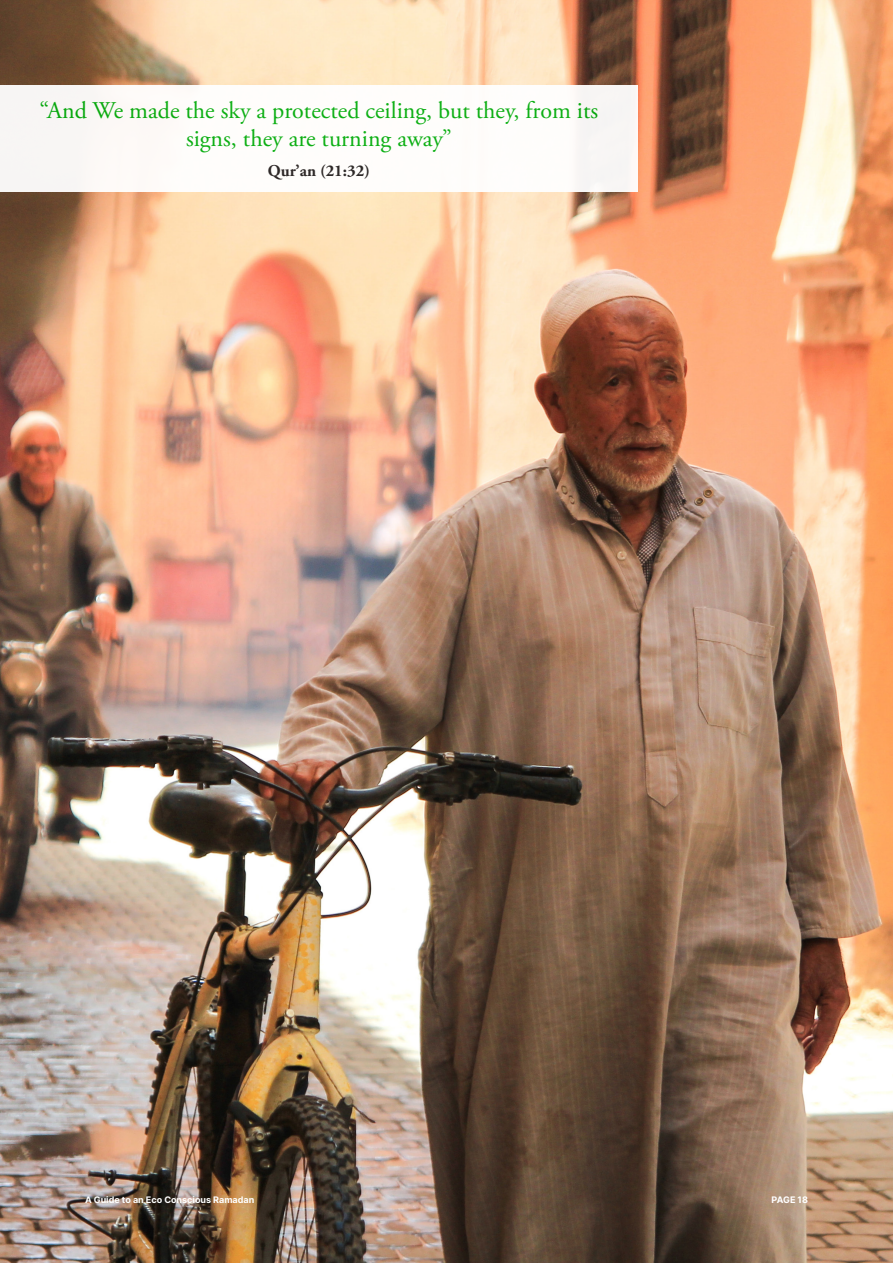
<style>
.page{position:relative;width:893px;height:1263px;background:#fff}
.page>*{position:absolute;margin:0;border:0;box-sizing:border-box;transform-origin:0 0}
.t1{font:24px/28.5px "Adobe Garamond Pro";color:#00ad0c;text-align:center}
.t2{font:700 16.5px "Adobe Garamond Pro";color:#231f20}
.t3{font:9px "Inter";color:#fff}
</style>
<div class="page">
<img style="left:0;top:0;width:893px;height:1263px">
<div style="left:0;top:85px;width:638px;height:106px;background:#fff"></div>
<p class="t1" style="left:40px;top:97px;width:560px">“And We made the sky a protected ceiling, but they, from its signs, they are turning away”</p>
<p class="t2" style="left:268px;top:161px;width:104px">Qur’an (21:32)</p>
<p class="t3" style="left:85px;top:1193px;width:171px">A Guide to an Eco Conscious Ramadan</p>
<p class="t3" style="left:772px;top:1193px;width:38px">PAGE 18</p>
</div>
